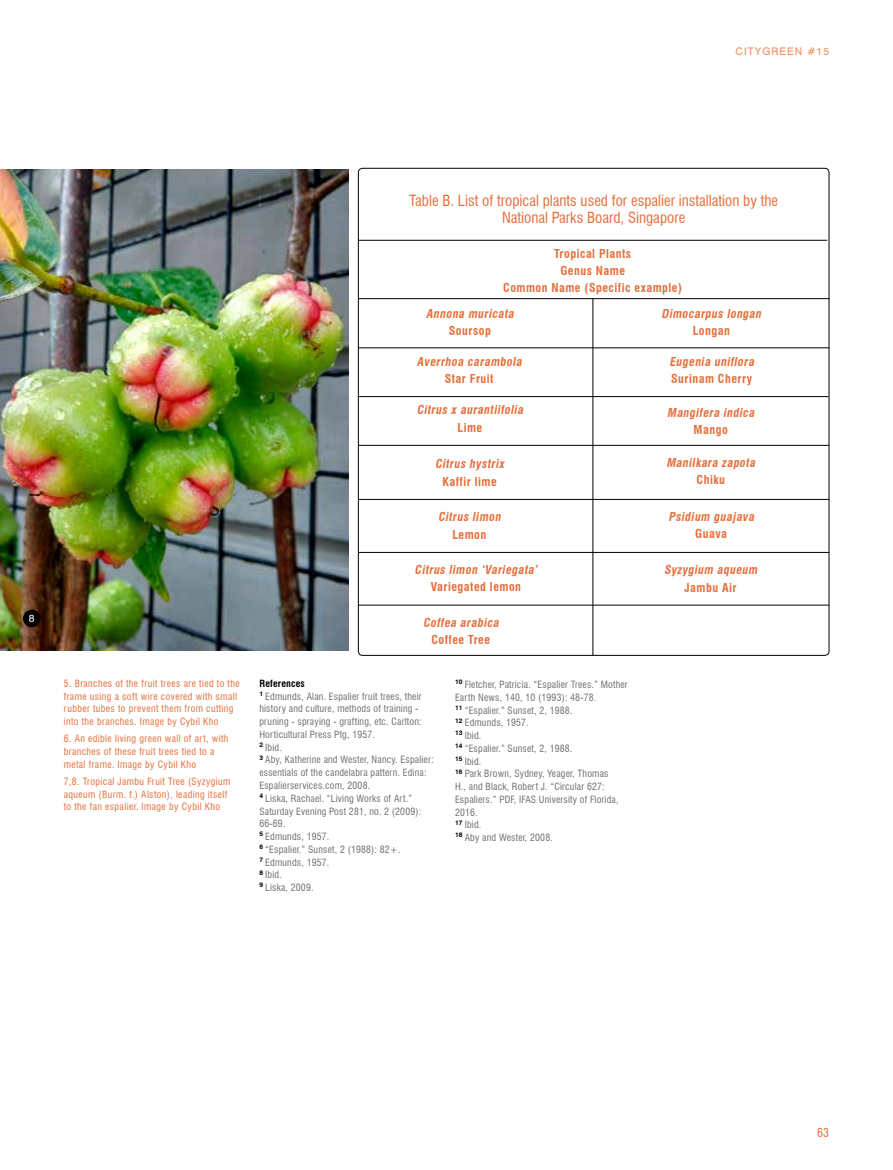
<style>
.page{position:relative;width:893px;height:1170px;background:#fff}
.page>*{position:absolute;margin:0;border:0;box-sizing:border-box;transform-origin:0 0}
.t1{font:condensed 15px/17.2px "Swiss 721 BT";color:#e56e3a;text-align:center}
.t2{font:italic 700 condensed 12px "Swiss 721 BT";color:#e56e3a}
.t3{font:700 condensed 12px/17.2px "Swiss 721 BT";letter-spacing:.04em;color:#e56e3a;text-align:center}
.t4{font:condensed 12px "Swiss 721 BT";color:#e56e3a}
.t5{font:10.5px "Swiss 721 BT";letter-spacing:.1em;color:#eb8d5e}
.t6{font:10.5px "Swiss 721 BT";color:#fff}
.t7{font:condensed 9.75px/12.8px "Swiss 721 BT";letter-spacing:.02em;color:#706f6f}
.t8{font:condensed 9.75px/12.8px "Swiss 721 BT";letter-spacing:.04em;color:#e56e3a}
.s1{font-weight:700;color:#000}
</style>
<div class="page">
<img style="left:0;top:169px;width:349px;height:481px">
<div style="left:23px;top:609px;width:17px;height:18px;background:#000;border-radius:50%"></div>
<hr style="left:593px;top:298px;width:1px;height:357px;background:#000">
<hr style="left:358px;top:298px;width:472px;height:1px;background:#000">
<hr style="left:358px;top:347px;width:471px;height:1px;background:#000">
<hr style="left:358px;top:396px;width:471px;height:1px;background:#000">
<hr style="left:358px;top:445px;width:471px;height:1px;background:#000">
<hr style="left:358px;top:499px;width:471px;height:1px;background:#000">
<hr style="left:358px;top:552px;width:471px;height:1px;background:#000">
<hr style="left:358px;top:605px;width:471px;height:1px;background:#000">
<hr style="left:358px;top:240px;width:469px;height:1px;background:#000">
<p class="t5" style="left:736px;top:45px;width:95px">CITYGREEN #15</p>
<p class="t6" style="left:29px;top:612px;width:7px">8</p>
<p class="t8" style="left:64px;top:677px;width:177px">5. Branches of the fruit trees are tied to the frame using a soft wire covered with small rubber tubes to prevent them from cutting into the branches. Image by Cybil Kho</p>
<p class="t8" style="left:64px;top:732px;width:166px">6. An edible living green wall of art, with branches of these fruit trees tied to a metal frame. Image by Cybil Kho</p>
<p class="t8" style="left:64px;top:774px;width:168px">7,8. Tropical Jambu Fruit Tree (Syzygium aqueum (Burm. f.) Alston), leading itself to the fan espalier. Image by Cybil Kho</p>
<h1 class="t1" style="left:409px;top:192px;width:370px">Table B. List of tropical plants used for espalier installation by the<br>National Parks Board, Singapore</h1>
<p class="t3" style="left:503px;top:245px;width:180px">Tropical Plants<br>Genus Name<br>Common Name (Specific example)</p>
<p class="t2" style="left:426px;top:306px;width:91px">Annona muricata</p>
<p class="t3" style="left:449px;top:322px;width:43px">Soursop</p>
<p class="t2" style="left:417px;top:354px;width:109px">Averrhoa carambola</p>
<p class="t3" style="left:445px;top:370px;width:50px">Star Fruit</p>
<p class="t2" style="left:417px;top:403px;width:110px">Citrus x aurantiifolia</p>
<p class="t3" style="left:457px;top:418px;width:26px">Lime</p>
<p class="t2" style="left:435px;top:457px;width:73px">Citrus hystrix</p>
<p class="t3" style="left:442px;top:472px;width:56px">Kaffir lime</p>
<p class="t2" style="left:438px;top:510px;width:67px">Citrus limon</p>
<p class="t3" style="left:452px;top:525px;width:35px">Lemon</p>
<p class="t2" style="left:415px;top:562px;width:127px">Citrus limon ‘Variegata’</p>
<p class="t3" style="left:431px;top:578px;width:92px">Variegated lemon</p>
<p class="t2" style="left:423px;top:615px;width:79px">Coffea arabica</p>
<p class="t3" style="left:432px;top:631px;width:60px">Coffee Tree</p>
<p class="t2" style="left:661px;top:306px;width:104px">Dimocarpus longan</p>
<p class="t3" style="left:693px;top:322px;width:39px">Longan</p>
<p class="t2" style="left:669px;top:354px;width:88px">Eugenia uniflora</p>
<p class="t3" style="left:671px;top:370px;width:82px">Surinam Cherry</p>
<p class="t2" style="left:667px;top:405px;width:91px">Mangifera indica</p>
<p class="t3" style="left:694px;top:421px;width:36px">Mango</p>
<p class="t2" style="left:666px;top:455px;width:93px">Manilkara zapota</p>
<p class="t3" style="left:697px;top:471px;width:30px">Chiku</p>
<p class="t2" style="left:668px;top:509px;width:89px">Psidium guajava</p>
<p class="t3" style="left:695px;top:525px;width:33px">Guava</p>
<p class="t2" style="left:664px;top:563px;width:97px">Syzygium aqueum</p>
<p class="t3" style="left:684px;top:578px;width:54px">Jambu Air</p>
<p class="t7" style="left:259px;top:677px;width:176px"><span class="s1">References<br></span><sup>1</sup> Edmunds, Alan. Espalier fruit trees, their history and culture, methods of training - pruning - spraying - grafting, etc. Carlton:<br>Horticultural Press Ptg, 1957.<br><sup>2</sup> Ibid.<br><sup>3</sup> Aby, Katherine and Wester, Nancy. Espalier: essentials of the candelabra pattern. Edina:<br>Espalierservices.com, 2008.<br><sup>4</sup> Liska, Rachael. “Living Works of Art.”<br>Saturday Evening Post 281, no. 2 (2009):<br>66-69.<br><sup>5</sup> Edmunds, 1957.<br><sup>6</sup> “Espalier.” Sunset, 2 (1988): 82+.<br><sup>7</sup> Edmunds, 1957.<br><sup>8</sup> Ibid.<br><sup>9</sup> Liska, 2009.</p>
<p class="t7" style="left:455px;top:678px;width:174px"><sup>10</sup> Fletcher, Patricia. “Espalier Trees.” Mother<br>Earth News, 140, 10 (1993): 48-78.<br><sup>11</sup> “Espalier.” Sunset, 2, 1988.<br><sup>12</sup> Edmunds, 1957.<br><sup>13</sup> Ibid.<br><sup>14</sup> “Espalier.” Sunset, 2, 1988.<br><sup>15</sup> Ibid.<br><sup>16</sup> Park Brown, Sydney, Yeager, Thomas<br>H., and Black, Robert J. “Circular 627:<br>Espaliers.” PDF, IFAS University of Florida,<br>2016.<br><sup>17</sup> Ibid.<br><sup>18</sup> Aby and Wester, 2008.</p>
<p class="t4" style="left:817px;top:1125px;width:14px">63</p>
</div>
